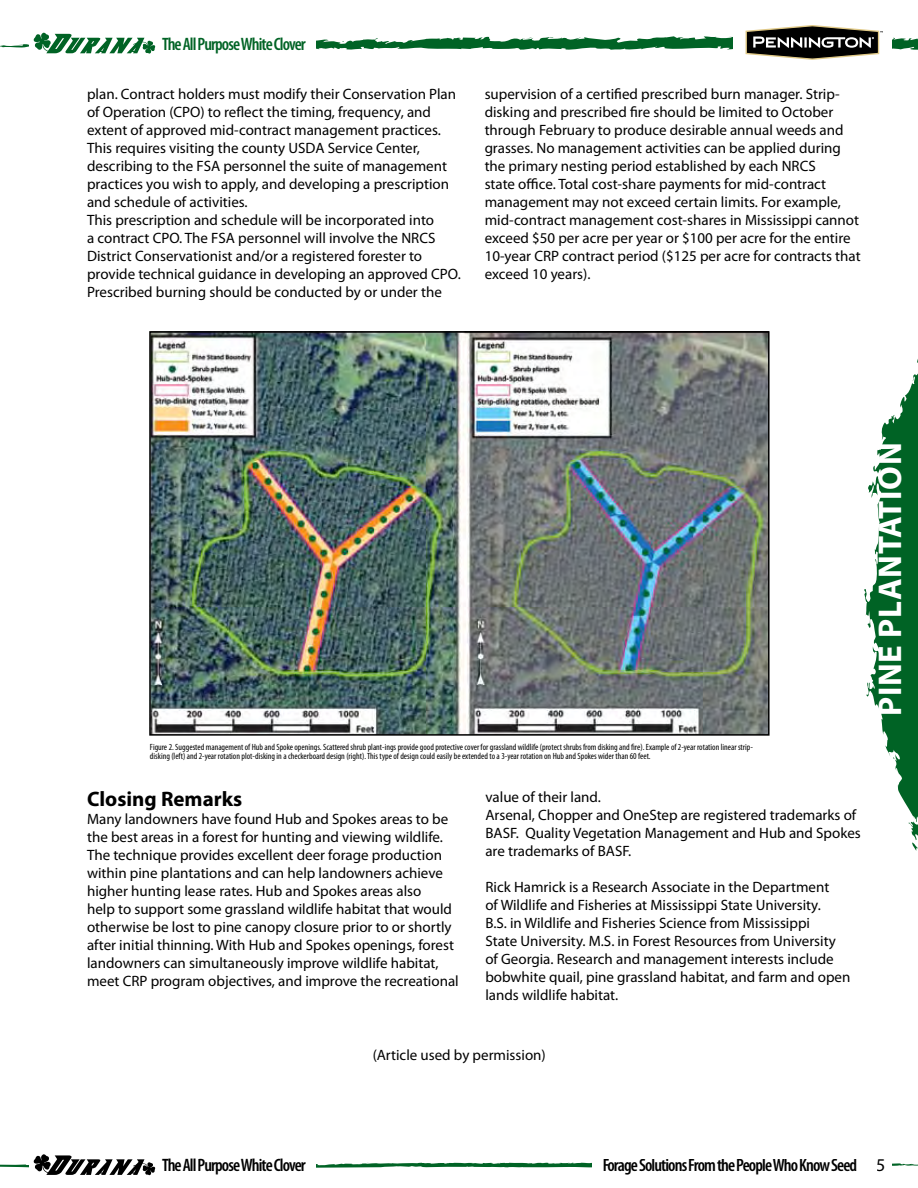
<style>
.page{position:relative;width:918px;height:1188px;background:#fff}
.page>*{position:absolute;margin:0;border:0;box-sizing:border-box;transform-origin:0 0}
.t1{font:700 33px "Myriad Pro";letter-spacing:.02em;color:#fff}
.t2{font:700 21px "Myriad Pro";color:#000}
.t3{font:600 condensed 18px "Myriad Pro";letter-spacing:-.05em;color:#000}
.t4{font:600 condensed 18px "Myriad Pro";letter-spacing:-.05em;color:#006325}
.t5{font:15px/18px "Myriad Pro";color:#000}
.t6{font:condensed 9px/8.9px "Myriad Pro";color:#000}
.s1{font-weight:400;font-stretch:normal}
</style>
<div class="page">
<svg style="left:0;top:1154px;width:918px;height:21px"></svg>
<svg style="left:0;top:25px;width:918px;height:35px"></svg>
<img style="left:152px;top:334px;width:615px;height:399px">
<div style="left:149px;top:331px;width:621px;height:405px;border:2px solid #000"></div>
<svg style="left:864px;top:359px;width:54px;height:492px"></svg>
<p class="t4" style="left:162px;top:33px;width:145px">The All Purpose White Clover</p>
<p class="t5" style="left:87px;top:85px;width:375px">plan. Contract holders must modify their Conservation Plan of Operation (CPO) to reflect the timing, frequency, and extent of approved mid-contract management practices.<br>This requires visiting the county USDA Service Center, describing to the FSA personnel the suite of management practices you wish to apply, and developing a prescription and schedule of activities.<br>This prescription and schedule will be incorporated into<br>a contract CPO. The FSA personnel will involve the NRCS District Conservationist and/or a registered forester to provide technical guidance in developing an approved CPO.<br>Prescribed burning should be conducted by or under the</p>
<p class="t5" style="left:485px;top:85px;width:378px">supervision of a certified prescribed burn manager. Strip&shy;disking and prescribed fire should be limited to October through February to produce desirable annual weeds and grasses. No management activities can be applied during the primary nesting period established by each NRCS<br>state office. Total cost-share payments for mid-contract management may not exceed certain limits. For example, mid-contract management cost-shares in Mississippi cannot exceed $50 per acre per year or $100 per acre for the entire 10-year CRP contract period ($125 per acre for contracts that exceed 10 years).</p>
<p class="t6" style="left:150px;top:742px;width:605px">Figure 2. Suggested management of Hub and Spoke openings. Scattered shrub plant-ings provide good protective cover for grassland wildlife (protect shrubs from disking and fire). Example of 2-year rotation linear strip&shy;disking (left) and 2-year rotation plot-disking in a checkerboard design (right). This type of design could easily be extended to a 3-year rotation on Hub and Spokes wider than 60 feet.</p>
<h2 class="t2" style="left:87px;top:786px;width:157px">Closing Remarks</h2>
<p class="t5" style="left:87px;top:810px;width:373px">Many landowners have found Hub and Spokes areas to be the best areas in a forest for hunting and viewing wildlife.<br>The technique provides excellent deer forage production within pine plantations and can help landowners achieve higher hunting lease rates. Hub and Spokes areas also<br>help to support some grassland wildlife habitat that would otherwise be lost to pine canopy closure prior to or shortly after initial thinning. With Hub and Spokes openings, forest landowners can simultaneously improve wildlife habitat, meet CRP program objectives, and improve the recreational</p>
<p class="t5" style="left:485px;top:788px;width:377px">value of their land.<br>Arsenal, Chopper and OneStep are registered trademarks of BASF. Quality Vegetation Management and Hub and Spokes are trademarks of BASF.</p>
<p class="t5" style="left:485px;top:878px;width:367px">Rick Hamrick is a Research Associate in the Department<br>of Wildlife and Fisheries at Mississippi State University.<br>B.S. in Wildlife and Fisheries Science from Mississippi<br>State University. M.S. in Forest Resources from University of Georgia. Research and management interests include bobwhite quail, pine grassland habitat, and farm and open lands wildlife habitat.</p>
<h1 class="t1" style="left:868px;top:716px;width:275px;rotate:-90deg">Pine Plantation</h1>
<p class="t5" style="left:373px;top:1046px;width:175px">(Article used by permission)</p>
<p class="t3" style="left:162px;top:1154px;width:145px">The All Purpose White Clover</p>
<p class="t3" style="left:602px;top:1154px;width:286px">Forage Solutions From the People Who Know Seed <span class="s1">5</span></p>
</div>
